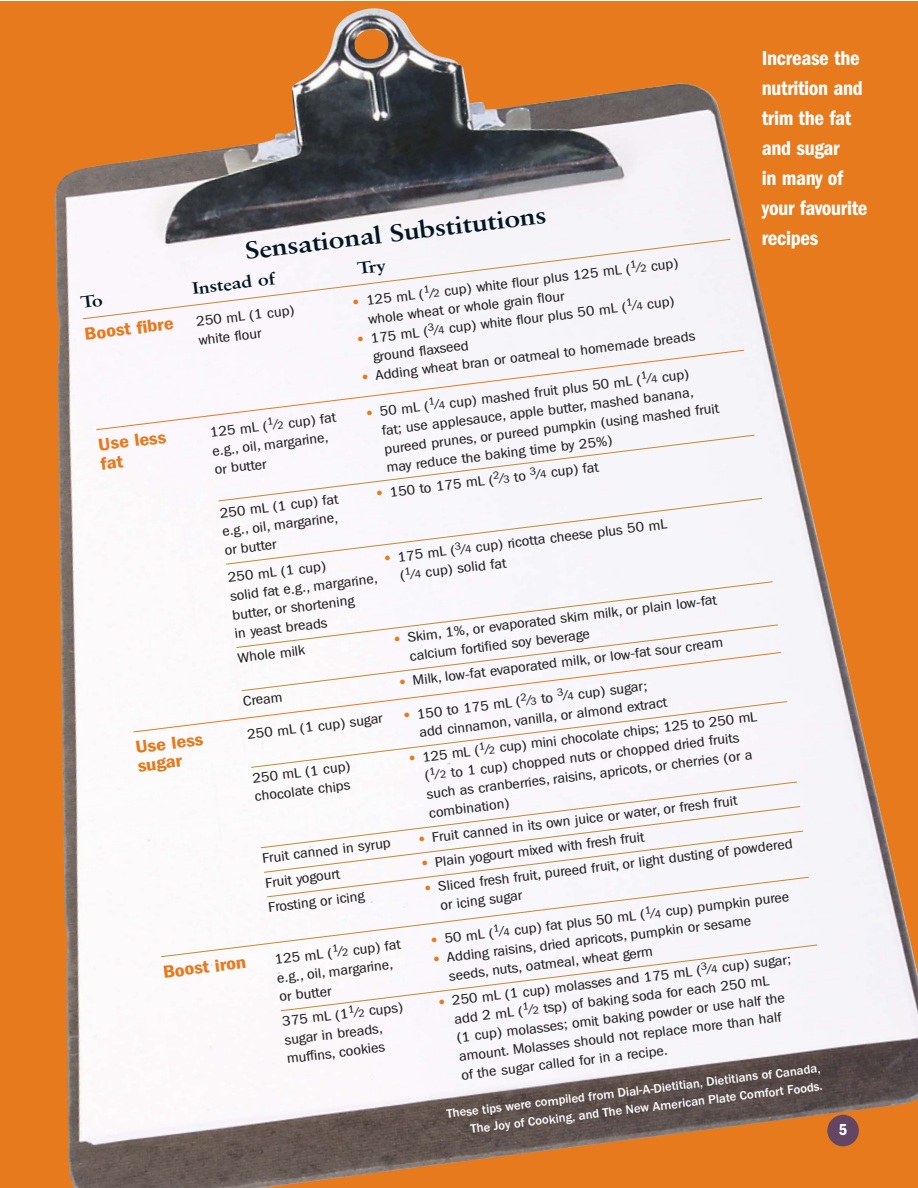
<style>
.page{position:relative;width:918px;height:1188px;background:#fff}
.page>*{position:absolute;margin:0;border:0;box-sizing:border-box;transform-origin:0 0}
.t1{font:700 24px "Sabon";color:#001722;scale:1.2 1}
.t2{font:600 condensed 21px/30px "Franklin Gothic";letter-spacing:-.015em;color:#fff}
.t3{font:600 condensed 18px "Franklin Gothic";color:#e67a1d;scale:1.2 1}
.t4{font:700 16.5px "Sabon";color:#001722;scale:1.2 1}
.t5{font:600 condensed 16.5px "Franklin Gothic";color:#fff}
.t6{font:condensed 14.25px/18.8px "Franklin Gothic";color:#231f20;scale:1.2 1}
.t7{font:12.75px/18px "Franklin Got Md ITC";color:#fff;text-align:right}
.s1{font-family:"Sabon";font-stretch:normal;font-size:13.5px;color:#e67a1d}
.s2{font-size:10.65px}
</style>
<div class="page">
<div style="left:0;top:2px;width:918px;height:1186px;background:#e67a1d"></div>
<img style="left:54px;top:8px;width:864px;height:1180px">
<div style="left:82px;top:238px;width:649px;height:82px;background:#f6f4fa"></div>
<div style="left:95px;top:349px;width:650px;height:82px;background:#f7f5fa"></div>
<div style="left:217px;top:434px;width:546px;height:131px;background:#f6f5fa"></div>
<div style="left:236px;top:581px;width:543px;height:71px;background:#f8f6fa"></div>
<div style="left:133px;top:652px;width:649px;height:81px;background:#f9f7fb"></div>
<div style="left:250px;top:701px;width:538px;height:67px;background:#faf7fb"></div>
<div style="left:260px;top:781px;width:544px;height:95px;background:#f8f7fb"></div>
<div style="left:160px;top:876px;width:650px;height:82px;background:#f9f7fb"></div>
<div style="left:280px;top:944px;width:538px;height:68px;background:#f8f6fa"></div>
<div style="left:827px;top:1115px;width:32px;height:31px;background:#634664;border-radius:50%"></div>
<svg style="left:80px;top:294px;width:23px;height:14px"></svg>
<svg style="left:357px;top:260px;width:30px;height:15px"></svg>
<svg style="left:100px;top:455px;width:24px;height:14px"></svg>
<h2 class="t2" style="left:762px;top:45px;width:107px">Increase the nutrition and trim the fat and sugar<br>in many of your favourite recipes</h2>
<h1 class="t1" style="left:244px;top:241px;width:254px;rotate:-7deg">Sensational Substitutions</h1>
<p class="t4" style="left:192px;top:282px;width:71px;rotate:-7deg">Instead of</p>
<p class="t6" style="left:352px;top:294px;width:275px;rotate:-7deg"><span class="s1">•</span> 125 mL (<sup>1</sup>⁄<span class="s2">2</span> cup) white flour plus 125 mL (<sup>1</sup>⁄<span class="s2">2</span> cup)</p>
<p class="t6" style="left:367px;top:311px;width:166px;rotate:-7deg">whole wheat or whole grain flour</p>
<p class="t6" style="left:370px;top:330px;width:257px;text-indent:-13px;rotate:-7deg"><span class="s1">•</span> 175 mL (<sup>3</sup>⁄<span class="s2">4</span> cup) white flour plus 50 mL (<sup>1</sup>⁄<span class="s2">4</span> cup) ground flaxseed</p>
<p class="t6" style="left:195px;top:313px;width:84px;rotate:-7deg">250 mL (1 cup)</p>
<p class="t3" style="left:84px;top:328px;width:76px;rotate:-7deg">Boost fibre</p>
<p class="t6" style="left:198px;top:332px;width:54px;rotate:-7deg">white flour</p>
<p class="t6" style="left:361px;top:369px;width:281px;rotate:-7deg"><span class="s1">•</span> Adding wheat bran or oatmeal to homemade breads</p>
<p class="t6" style="left:365px;top:405px;width:273px;rotate:-7deg"><span class="s1">•</span> 50 mL (<sup>1</sup>⁄<span class="s2">4</span> cup) mashed fruit plus 50 mL (<sup>1</sup>⁄<span class="s2">4</span> cup)</p>
<p class="t6" style="left:381px;top:422px;width:263px;rotate:-7deg">fat; use applesauce, apple butter, mashed banana,</p>
<p class="t6" style="left:383px;top:441px;width:282px;rotate:-7deg">pureed prunes, or pureed pumpkin (using mashed fruit may reduce the baking time by 25%)</p>
<p class="t6" style="left:209px;top:424px;width:107px;rotate:-7deg">125 mL (<sup>1</sup>⁄<span class="s2">2</span> cup) fat</p>
<p class="t3" style="left:97px;top:439px;width:59px;rotate:-7deg">Use less</p>
<p class="t6" style="left:211px;top:443px;width:99px;rotate:-7deg">e.g., oil, margarine,</p>
<p class="t6" style="left:214px;top:462px;width:45px;rotate:-7deg">or butter</p>
<p class="t6" style="left:375px;top:486px;width:188px;rotate:-7deg"><span class="s1">•</span> 150 to 175 mL (<sup>2</sup>⁄<span class="s2">3</span> to <sup>3</sup>⁄<span class="s2">4</span> cup) fat</p>
<p class="t6" style="left:219px;top:505px;width:101px;rotate:-7deg">250 mL (1 cup) fat</p>
<p class="t6" style="left:221px;top:523px;width:99px;rotate:-7deg">e.g., oil, margarine, or butter</p>
<p class="t6" style="left:227px;top:570px;width:84px;rotate:-7deg">250 mL (1 cup)</p>
<p class="t6" style="left:383px;top:550px;width:239px;rotate:-7deg"><span class="s1">•</span> 175 mL (<sup>3</sup>⁄<span class="s2">4</span> cup) ricotta cheese plus 50 mL</p>
<p class="t6" style="left:399px;top:567px;width:91px;rotate:-7deg">(<sup>1</sup>⁄<span class="s2">4</span> cup) solid fat</p>
<p class="t6" style="left:229px;top:588px;width:125px;rotate:-7deg">solid fat e.g., margarine,</p>
<p class="t6" style="left:406px;top:629px;width:261px;text-indent:-13px;rotate:-7deg"><span class="s1">•</span> Skim, 1%, or evaporated skim milk, or plain low-fat calcium fortified soy beverage</p>
<p class="t6" style="left:231px;top:607px;width:104px;rotate:-7deg">butter, or shortening in yeast breads</p>
<p class="t6" style="left:237px;top:650px;width:58px;rotate:-7deg">Whole milk</p>
<p class="t6" style="left:398px;top:674px;width:273px;rotate:-7deg"><span class="s1">•</span> Milk, low-fat evaporated milk, or low-fat sour cream</p>
<p class="t6" style="left:402px;top:707px;width:206px;rotate:-7deg"><span class="s1">•</span> 150 to 175 mL (<sup>2</sup>⁄<span class="s2">3</span> to <sup>3</sup>⁄<span class="s2">4</span> cup) sugar;</p>
<p class="t6" style="left:242px;top:693px;width:35px;rotate:-7deg">Cream</p>
<p class="t6" style="left:418px;top:724px;width:210px;rotate:-7deg">add cinnamon, vanilla, or almond extract</p>
<p class="t6" style="left:408px;top:751px;width:294px;rotate:-7deg"><span class="s1">•</span> 125 mL (<sup>1</sup>⁄<span class="s2">2</span> cup) mini chocolate chips; 125 to 250 mL</p>
<p class="t6" style="left:246px;top:727px;width:115px;rotate:-7deg">250 mL (1 cup) sugar</p>
<p class="t6" style="left:423px;top:768px;width:275px;rotate:-7deg">(<sup>1</sup>⁄ <span class="s2">2</span> to 1 cup) chopped nuts or chopped dried fruits such as cranberries, raisins, apricots, or cherries (or a combination)</p>
<p class="t3" style="left:135px;top:741px;width:59px;rotate:-7deg">Use less</p>
<p class="t3" style="left:137px;top:760px;width:39px;rotate:-7deg">sugar</p>
<p class="t6" style="left:251px;top:770px;width:84px;rotate:-7deg">250 mL (1 cup)</p>
<p class="t6" style="left:254px;top:788px;width:82px;rotate:-7deg">chocolate chips</p>
<p class="t6" style="left:418px;top:831px;width:269px;rotate:-7deg"><span class="s1">•</span> Fruit canned in its own juice or water, or fresh fruit</p>
<p class="t6" style="left:421px;top:856px;width:188px;rotate:-7deg"><span class="s1">•</span> Plain yogourt mixed with fresh fruit</p>
<p class="t6" style="left:437px;top:878px;width:299px;text-indent:-13px;rotate:-7deg"><span class="s1">•</span> Sliced fresh fruit, pureed fruit, or light dusting of powdered or icing sugar</p>
<p class="t6" style="left:261px;top:850px;width:109px;rotate:-7deg">Fruit canned in syrup</p>
<p class="t6" style="left:264px;top:875px;width:64px;rotate:-7deg">Fruit yogourt</p>
<p class="t6" style="left:267px;top:899px;width:82px;rotate:-7deg">Frosting or icing</p>
<p class="t6" style="left:430px;top:932px;width:302px;rotate:-7deg"><span class="s1">•</span> 50 mL (<sup>1</sup>⁄<span class="s2">4</span> cup) fat plus 50 mL (<sup>1</sup>⁄<span class="s2">4</span> cup) pumpkin puree</p>
<p class="t6" style="left:432px;top:951px;width:268px;rotate:-7deg"><span class="s1">•</span> Adding raisins, dried apricots, pumpkin or sesame</p>
<p class="t6" style="left:274px;top:951px;width:107px;rotate:-7deg">125 mL (<sup>1</sup>⁄<span class="s2">2</span> cup) fat</p>
<p class="t6" style="left:448px;top:968px;width:173px;rotate:-7deg">seeds, nuts, oatmeal, wheat germ</p>
<p class="t6" style="left:438px;top:994px;width:297px;rotate:-7deg"><span class="s1">•</span> 250 mL (1 cup) molasses and 175 mL (<sup>3</sup>⁄<span class="s2">4</span> cup) sugar;</p>
<p class="t3" style="left:162px;top:966px;width:71px;rotate:-7deg">Boost iron</p>
<p class="t6" style="left:276px;top:970px;width:99px;rotate:-7deg">e.g., oil, margarine,</p>
<p class="t6" style="left:453px;top:1011px;width:265px;rotate:-7deg">add 2 mL (<sup>1</sup>⁄<span class="s2">2</span> tsp) of baking soda for each 250 mL</p>
<p class="t6" style="left:278px;top:989px;width:45px;rotate:-7deg">or butter</p>
<p class="t6" style="left:456px;top:1030px;width:277px;rotate:-7deg">(1 cup) molasses; omit baking powder or use half the amount. Molasses should not replace more than half of the sugar called for in a recipe.</p>
<p class="t6" style="left:281px;top:1013px;width:103px;rotate:-7deg">375 mL (1<sup>1</sup>⁄<span class="s2">2</span> cups)</p>
<p class="t6" style="left:284px;top:1032px;width:84px;rotate:-7deg">sugar in breads,</p>
<p class="t6" style="left:286px;top:1050px;width:84px;rotate:-7deg">muffins, cookies</p>
<p class="t7" style="left:446px;top:1106px;width:378px;rotate:-7deg">These tips were compiled from Dial-A-Dietitian, Dietitians of Canada,<br>The Joy of Cooking, and The New American Plate Comfort Foods.</p>
<p class="t5" style="left:839px;top:1124px;width:10px">5</p>
</div>
